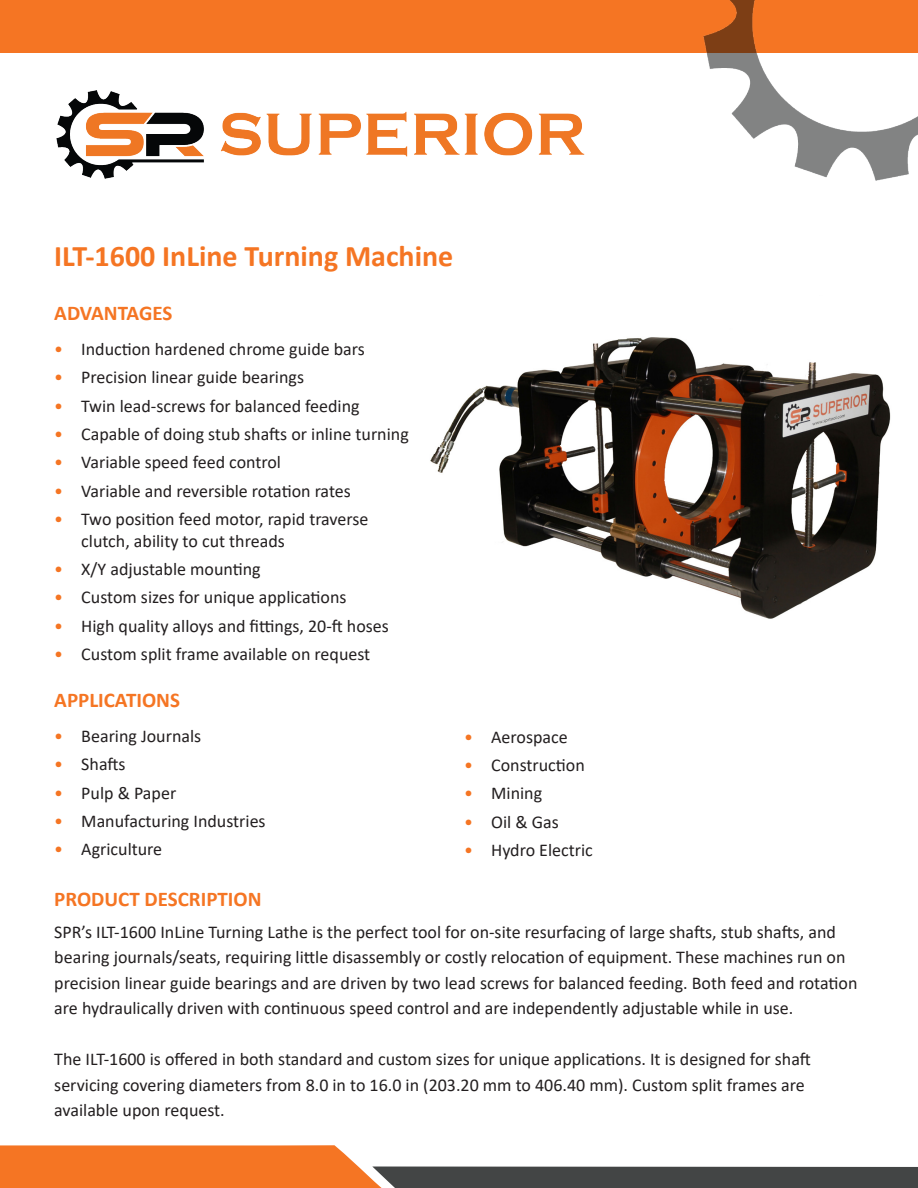
<style>
.page{position:relative;width:918px;height:1188px;background:#fff}
.page>*{position:absolute;margin:0;border:0;box-sizing:border-box;transform-origin:0 0}
.t1{font:700 30px "Calibri";color:#f57523}
.t2{font:700 21px "Calibri";color:#f57523}
.t3{font:18px/25.5px "Calibri";color:#231f20}
.s1{color:#f57523}
</style>
<div class="page">
<svg style="left:0;top:1145px;width:918px;height:43px"></svg>
<img style="left:430px;top:337px;width:461px;height:282px">
<img style="left:57px;top:91px;width:528px;height:88px">
<div style="left:0;top:0;width:918px;height:53px;background:#f57523"></div>
<img style="left:704px;top:0;width:214px;height:180px">
<p class="t1" style="left:54px;top:235px;width:401px">ILT-1600 InLine Turning Machine</p>
<p class="t2" style="left:54px;top:298px;width:120px">ADVANTAGES</p>
<p class="t3" style="left:54px;top:336px;width:312px"><span class="s1">•</span> Induction hardened chrome guide bars</p>
<p class="t3" style="left:54px;top:364px;width:251px"><span class="s1">•</span> Precision linear guide bearings</p>
<p class="t3" style="left:54px;top:392px;width:307px"><span class="s1">•</span> Twin lead-screws for balanced feeding</p>
<p class="t3" style="left:54px;top:421px;width:356px"><span class="s1">•</span> Capable of doing stub shafts or inline turning</p>
<p class="t3" style="left:54px;top:449px;width:228px"><span class="s1">•</span> Variable speed feed control</p>
<p class="t3" style="left:54px;top:478px;width:298px"><span class="s1">•</span> Variable and reversible rotation rates</p>
<p class="t3" style="left:81px;top:508px;width:289px;line-height:21.6px;text-indent:-27px"><span class="s1">•</span> Two position feed motor, rapid traverse clutch, ability to cut threads</p>
<p class="t3" style="left:54px;top:556px;width:208px"><span class="s1">•</span> X/Y adjustable mounting</p>
<p class="t3" style="left:54px;top:584px;width:294px"><span class="s1">•</span> Custom sizes for unique applications</p>
<p class="t3" style="left:54px;top:613px;width:336px"><span class="s1">•</span> High quality alloys and fittings, 20-ft hoses</p>
<p class="t3" style="left:54px;top:641px;width:318px"><span class="s1">•</span> Custom split frame available on request</p>
<p class="t2" style="left:54px;top:685px;width:127px">APPLICATIONS</p>
<p class="t3" style="left:54px;top:723px;width:148px"><span class="s1">•</span> Bearing Journals</p>
<p class="t3" style="left:54px;top:751px;width:73px"><span class="s1">•</span> Shafts</p>
<p class="t3" style="left:54px;top:779px;width:123px"><span class="s1">•</span> Pulp &amp; Paper</p>
<p class="t3" style="left:54px;top:808px;width:213px"><span class="s1">•</span> Manufacturing Industries</p>
<p class="t3" style="left:54px;top:836px;width:109px"><span class="s1">•</span> Agriculture</p>
<p class="t2" style="left:54px;top:884px;width:209px">PRODUCT DESCRIPTION</p>
<p class="t3" style="left:54px;top:919px;width:805px">SPR’s ILT-1600 InLine Turning Lathe is the perfect tool for on-site resurfacing of large shafts, stub shafts, and bearing journals/seats, requiring little disassembly or costly relocation of equipment. These machines run on precision linear guide bearings and are driven by two lead screws for balanced feeding. Both feed and rotation are hydraulically driven with continuous speed control and are independently adjustable while in use.</p>
<p class="t3" style="left:54px;top:1046px;width:758px">The ILT-1600 is offered in both standard and custom sizes for unique applications. It is designed for shaft servicing covering diameters from 8.0 in to 16.0 in (203.20 mm to 406.40 mm). Custom split frames are available upon request.</p>
<p class="t3" style="left:464px;top:723px;width:105px"><span class="s1">•</span> Aerospace</p>
<p class="t3" style="left:464px;top:752px;width:122px"><span class="s1">•</span> Construction</p>
<p class="t3" style="left:464px;top:780px;width:80px"><span class="s1">•</span> Mining</p>
<p class="t3" style="left:464px;top:808px;width:96px"><span class="s1">•</span> Oil &amp; Gas</p>
<p class="t3" style="left:464px;top:837px;width:130px"><span class="s1">•</span> Hydro Electric</p>
</div>
